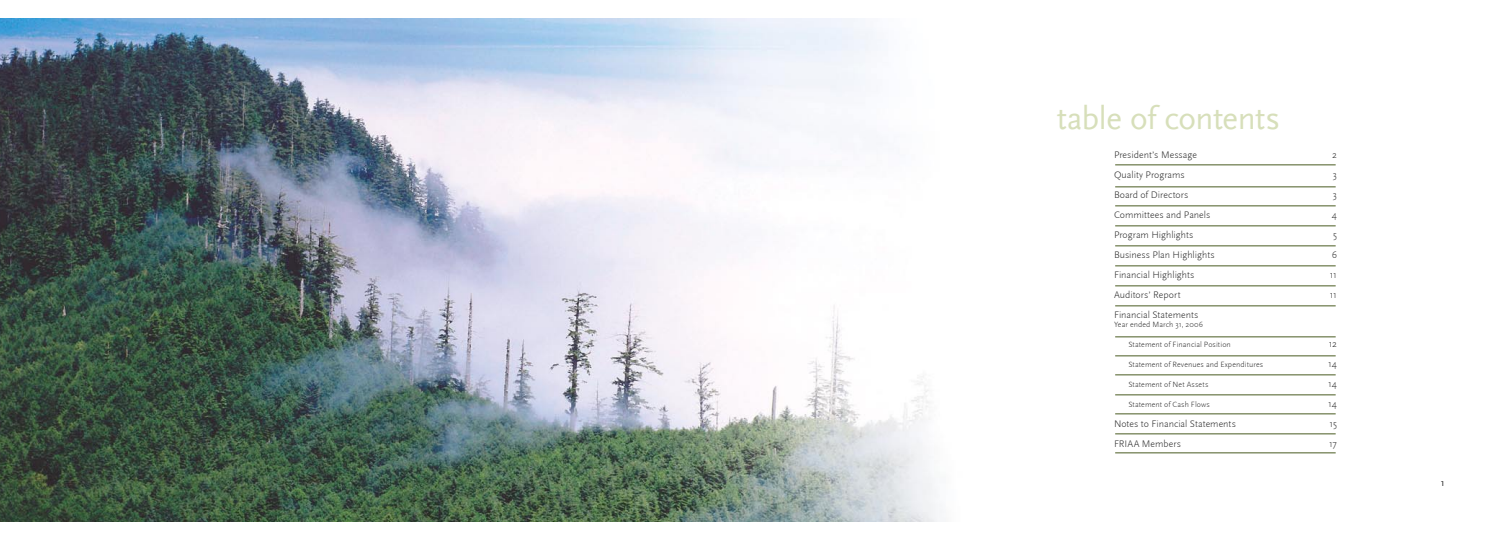
<style>
.page{position:relative;width:1512px;height:540px;background:#fff}
.page>*{position:absolute;margin:0;border:0;box-sizing:border-box;transform-origin:0 0}
.t1{font:33px "Scala Sans";letter-spacing:-.015em;color:#d7dfba}
.t2{font:300 10px "Scala Sans";color:#252525}
.t3{font:10px "Scala Sans";color:#252525}
.t4{font:300 8px "Scala Sans";letter-spacing:.01em;color:#252525}
</style>
<div class="page">
<img style="left:0;top:18px;width:942px;height:504px">
<hr style="left:1115px;top:165px;width:221px;height:1px;background:#4a5c22">
<hr style="left:1115px;top:187px;width:221px;height:1px;background:#4a5c22">
<hr style="left:1115px;top:206px;width:221px;height:1px;background:#4a5c22">
<hr style="left:1115px;top:226px;width:221px;height:1px;background:#4a5c22">
<hr style="left:1115px;top:246px;width:221px;height:1px;background:#4a5c22">
<hr style="left:1115px;top:266px;width:221px;height:1px;background:#4a5c22">
<hr style="left:1115px;top:286px;width:221px;height:1px;background:#4a5c22">
<hr style="left:1115px;top:306px;width:221px;height:1px;background:#4a5c22">
<hr style="left:1115px;top:337px;width:221px;height:1px;background:#4a5c22">
<hr style="left:1115px;top:356px;width:221px;height:1px;background:#4a5c22">
<hr style="left:1115px;top:375px;width:221px;height:1px;background:#4a5c22">
<hr style="left:1115px;top:395px;width:221px;height:1px;background:#4a5c22">
<hr style="left:1115px;top:414px;width:221px;height:1px;background:#4a5c22">
<hr style="left:1115px;top:434px;width:221px;height:1px;background:#4a5c22">
<hr style="left:1115px;top:453px;width:221px;height:1px;background:#4a5c22">
<h1 class="t1" style="left:1057px;top:100px;width:225px">table of contents</h1>
<p class="t2" style="left:1114px;top:150px;width:85px">President’s Message</p>
<p class="t2" style="left:1332px;top:150px;width:6px">2</p>
<p class="t2" style="left:1114px;top:170px;width:72px">Quality Programs</p>
<p class="t2" style="left:1333px;top:170px;width:6px">3</p>
<p class="t2" style="left:1114px;top:190px;width:76px">Board of Directors</p>
<p class="t2" style="left:1333px;top:190px;width:6px">3</p>
<p class="t2" style="left:1114px;top:210px;width:98px">Committees and Panels</p>
<p class="t2" style="left:1332px;top:210px;width:7px">4</p>
<p class="t2" style="left:1114px;top:230px;width:81px">Program Highlights</p>
<p class="t2" style="left:1333px;top:230px;width:5px">5</p>
<p class="t2" style="left:1114px;top:250px;width:102px">Business Plan Highlights</p>
<p class="t2" style="left:1332px;top:250px;width:7px">6</p>
<p class="t2" style="left:1114px;top:270px;width:82px">Financial Highlights</p>
<p class="t2" style="left:1330px;top:270px;width:9px">11</p>
<p class="t2" style="left:1114px;top:290px;width:68px">Auditors’ Report</p>
<p class="t2" style="left:1330px;top:290px;width:9px">11</p>
<p class="t2" style="left:1114px;top:310px;width:86px">Financial Statements</p>
<p class="t4" style="left:1114px;top:321px;width:91px">Year ended March 31, 2006</p>
<p class="t4" style="left:1128px;top:341px;width:104px">Statement of Financial Position</p>
<p class="t2" style="left:1329px;top:339px;width:10px">12</p>
<p class="t4" style="left:1128px;top:361px;width:136px">Statement of Revenues and Expenditures</p>
<p class="t2" style="left:1328px;top:359px;width:10px">14</p>
<p class="t4" style="left:1128px;top:381px;width:82px">Statement of Net Assets</p>
<p class="t2" style="left:1328px;top:379px;width:10px">14</p>
<p class="t4" style="left:1128px;top:401px;width:83px">Statement of Cash Flows</p>
<p class="t2" style="left:1328px;top:399px;width:10px">14</p>
<p class="t2" style="left:1114px;top:419px;width:124px">Notes to Financial Statements</p>
<p class="t2" style="left:1329px;top:419px;width:9px">15</p>
<p class="t2" style="left:1114px;top:439px;width:69px">FRIAA Members</p>
<p class="t2" style="left:1329px;top:439px;width:9px">17</p>
<p class="t3" style="left:1441px;top:478px;width:5px">1</p>
</div>
